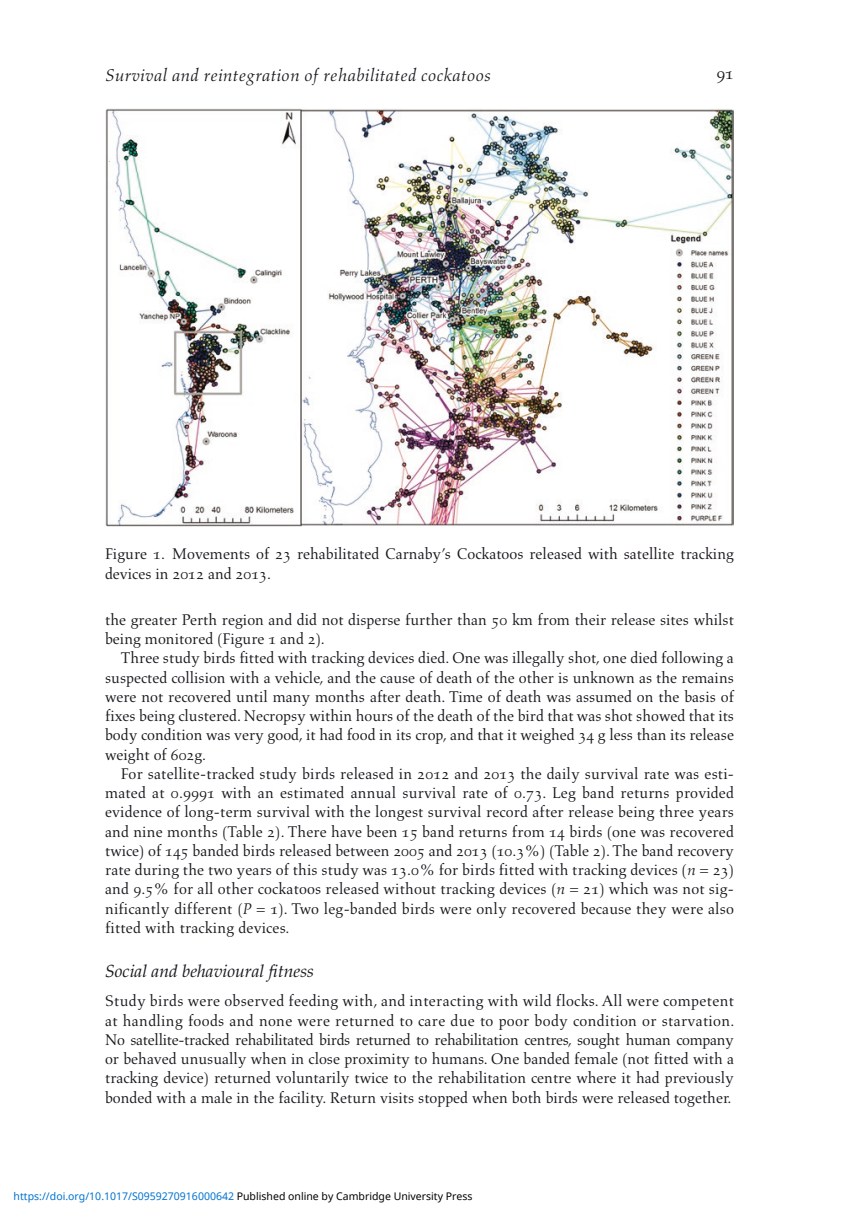
<style>
.page{position:relative;width:864px;height:1225px;background:#fff}
.page>*{position:absolute;margin:0;border:0;box-sizing:border-box;transform-origin:0 0}
.t1{font:italic 17.5px "Aldus";color:#1a171c}
.t2{font:italic 17.5px "Palatino";color:#1a171c}
.t3{font:17.5px "Aldus Roman SC";color:#1a171c}
.t4{font:15.75px/19.2px "Aldus";color:#1a171c;text-align:justify}
.t5{font:10.5px "Noto Sans";color:#0172cf}
.s1{font-family:"Aldus Roman SC"}
.s2{font-style:italic}
.s3{color:#000}
</style>
<div class="page">
<img style="left:105px;top:109px;width:628px;height:417px">
<p class="t1" style="left:105px;top:65px;width:387px">Survival and reintegration of rehabilitated cockatoos</p>
<p class="t3" style="left:716px;top:63px;width:19px">91</p>
<p class="t4" style="left:105px;top:545px;width:630px">Figure <span class="s1">1</span>. Movements of <span class="s1">23</span> rehabilitated Carnaby’s Cockatoos released with satellite tracking devices in <span class="s1">2012</span> and <span class="s1">2013</span>.</p>
<p class="t4" style="left:105px;top:610px;width:630px">the greater Perth region and did not disperse further than <span class="s1">50</span> km from their release sites whilst being monitored (Figure <span class="s1">1</span> and <span class="s1">2</span>).</p>
<p class="t4" style="left:105px;top:649px;width:630px;text-indent:16px">Three study birds fitted with tracking devices died. One was illegally shot, one died following a suspected collision with a vehicle, and the cause of death of the other is unknown as the remains were not recovered until many months after death. Time of death was assumed on the basis of fixes being clustered. Necropsy within hours of the death of the bird that was shot showed that its body condition was very good, it had food in its crop, and that it weighed <span class="s1">34</span> g less than its release weight of <span class="s1">602</span>g.</p>
<p class="t4" style="left:105px;top:764px;width:630px;text-indent:16px">For satellite-tracked study birds released in <span class="s1">2012</span> and <span class="s1">2013</span> the daily survival rate was esti&shy;mated at <span class="s1">0</span>.<span class="s1">9991</span> with an estimated annual survival rate of <span class="s1">0</span>.<span class="s1">73</span>. Leg band returns provided evidence of long-term survival with the longest survival record after release being three years and nine months (Table <span class="s1">2</span>). There have been <span class="s1">15</span> band returns from <span class="s1">14</span> birds (one was recovered twice) of <span class="s1">145</span> banded birds released between <span class="s1">2005</span> and <span class="s1">2013</span> (<span class="s1">10</span>.<span class="s1">3</span>%) (Table <span class="s1">2</span>). The band recovery rate during the two years of this study was <span class="s1">13</span>.<span class="s1">0</span>% for birds fitted with tracking devices (<span class="s2">n</span> = <span class="s1">23</span>) and <span class="s1">9</span>.<span class="s1">5</span>% for all other cockatoos released without tracking devices (<span class="s2">n</span> = <span class="s1">21</span>) which was not sig&shy;nificantly different (<span class="s2">P</span> = <span class="s1">1</span>). Two leg-banded birds were only recovered because they were also fitted with tracking devices.</p>
<p class="t2" style="left:105px;top:960px;width:210px">Social and behavioural fitness</p>
<p class="t4" style="left:105px;top:992px;width:630px">Study birds were observed feeding with, and interacting with wild flocks. All were competent at handling foods and none were returned to care due to poor body condition or starvation.<br>No satellite-tracked rehabilitated birds returned to rehabilitation centres, sought human company or behaved unusually when in close proximity to humans. One banded female (not fitted with a tracking device) returned voluntarily twice to the rehabilitation centre where it had previously bonded with a male in the facility. Return visits stopped when both birds were released together.</p>
<p class="t5" style="left:14px;top:1189px;width:460px">https://doi.org/10.1017/S0959270916000642 <span class="s3">Published online by Cambridge University Press</span></p>
</div>
